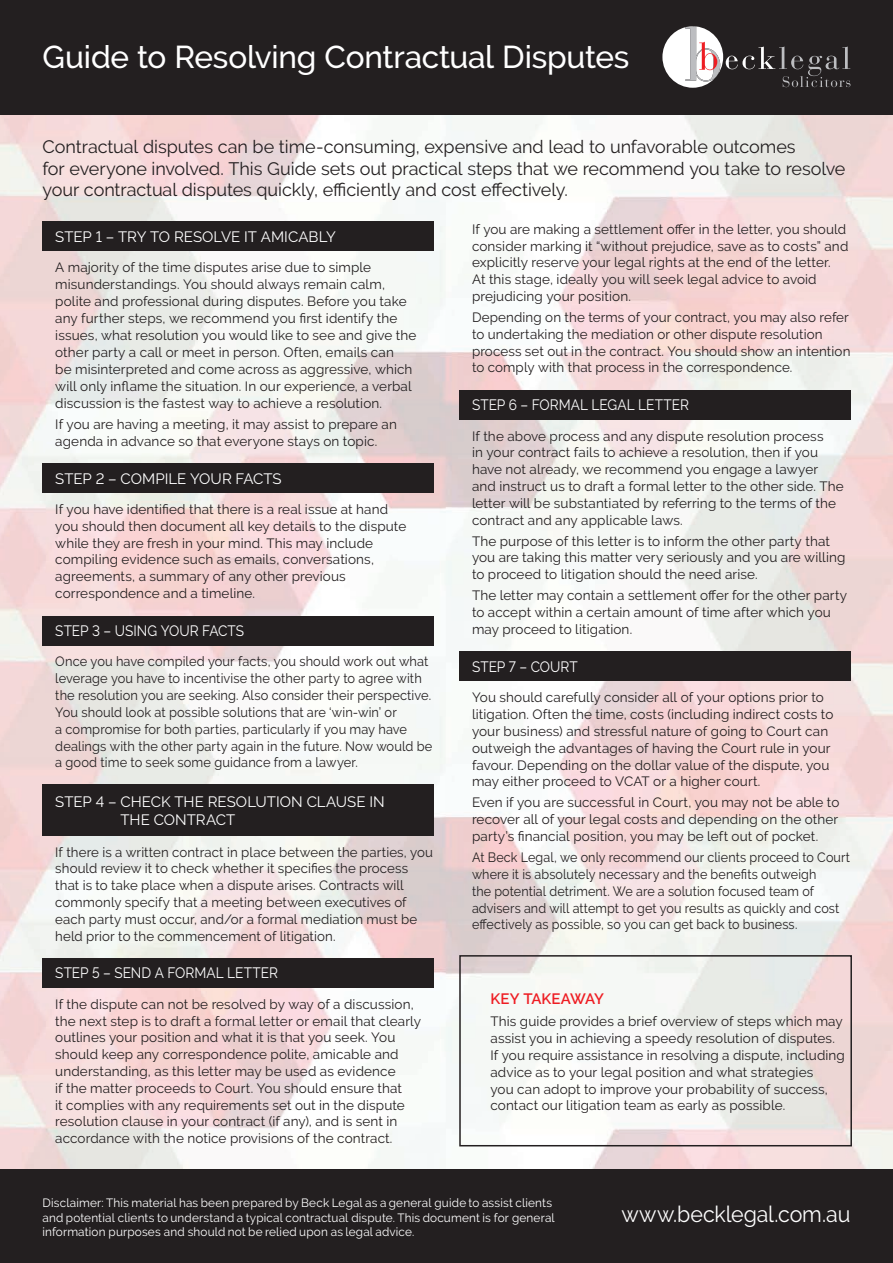
<style>
.page{position:relative;width:893px;height:1263px;background:#fff}
.page>*{position:absolute;margin:0;border:0;box-sizing:border-box;transform-origin:0 0}
.t1{font:500 31.5px "Raleway";letter-spacing:-.01em;color:#fff}
.t2{font:22.5px "Raleway";letter-spacing:-.005em;color:#fff;scale:.95 1}
.t3{font:18px/21.6px "Raleway";letter-spacing:-.005em;color:#231f20}
.t4{font:15px/18px "Raleway";color:#fff}
.t5{font:15px "Raleway";color:#fff;scale:.91 1}
.t6{font:600 15px "Raleway";color:#ee1d23}
.t7{font:13.5px/16.8px "Raleway";letter-spacing:.01em;color:#231f20}
.t8{font:13.5px/16.8px "Raleway";letter-spacing:.01em;color:#231f20;scale:.95 1}
.t9{font:13.5px/16.8px "Raleway";letter-spacing:.01em;color:#231f20;scale:.93 1}
.t10{font:12px/14.4px "Raleway";letter-spacing:.015em;color:#fff}
</style>
<div class="page">
<img style="left:0;top:115px;width:893px;height:1054px">
<div style="left:0;top:0;width:893px;height:115px;background:#231f20"></div>
<svg style="left:662px;top:26px;width:188px;height:62px"></svg>
<div style="left:43px;top:221px;width:391px;height:30px;background:#231f20"></div>
<div style="left:43px;top:463px;width:391px;height:30px;background:#231f20"></div>
<div style="left:43px;top:616px;width:391px;height:29px;background:#231f20"></div>
<div style="left:43px;top:784px;width:391px;height:51px;background:#231f20"></div>
<div style="left:43px;top:958px;width:391px;height:30px;background:#231f20"></div>
<div style="left:459px;top:390px;width:391px;height:29px;background:#231f20"></div>
<div style="left:459px;top:651px;width:391px;height:30px;background:#231f20"></div>
<div style="left:459px;top:955px;width:393px;height:191px;border:2px solid #231f20"></div>
<div style="left:0;top:1169px;width:893px;height:94px;background:#231f20"></div>
<p class="t1" style="left:43px;top:39px;width:588px">Guide to Resolving Contractual Disputes</p>
<p class="t3" style="left:43px;top:136px;width:804px">Contractual disputes can be time-consuming, expensive and lead to unfavorable outcomes<br>for everyone involved. This Guide sets out practical steps that we recommend you take to resolve your contractual disputes quickly, efficiently and cost effectively.</p>
<p class="t4" style="left:55px;top:227px;width:282px">STEP 1 – TRY TO RESOLVE IT AMICABLY</p>
<p class="t7" style="left:55px;top:259px;width:363px">A majority of the time disputes arise due to simple misunderstandings. You should always remain calm, polite and professional during disputes. Before you take any further steps, we recommend you first identify the issues, what resolution you would like to see and give the other party a call or meet in person. Often, emails can<br>be misinterpreted and come across as aggressive, which will only inflame the situation. In our experience, a verbal discussion is the fastest way to achieve a resolution.</p>
<p class="t7" style="left:55px;top:416px;width:343px">If you are having a meeting, it may assist to prepare an agenda in advance so that everyone stays on topic.</p>
<p class="t4" style="left:55px;top:469px;width:228px">STEP 2 – COMPILE YOUR FACTS</p>
<p class="t7" style="left:55px;top:501px;width:352px">If you have identified that there is a real issue at hand you should then document all key details to the dispute while they are fresh in your mind. This may include compiling evidence such as emails, conversations, agreements, a summary of any other previous correspondence and a timeline.</p>
<p class="t5" style="left:55px;top:622px;width:209px">STEP 3 – USING YOUR FACTS</p>
<p class="t8" style="left:55px;top:653px;width:398px">Once you have compiled your facts, you should work out what leverage you have to incentivise the other party to agree with the resolution you are seeking. Also consider their perspective.<br>You should look at possible solutions that are ‘win-win’ or<br>a compromise for both parties, particularly if you may have dealings with the other party again in the future. Now would be a good time to seek some guidance from a lawyer.</p>
<p class="t4" style="left:120px;top:792px;width:266px;text-indent:-65px">STEP 4 – CHECK THE RESOLUTION CLAUSE IN<br>THE CONTRACT</p>
<p class="t7" style="left:55px;top:843px;width:379px">If there is a written contract in place between the parties, you should review it to check whether it specifies the process that is to take place when a dispute arises. Contracts will commonly specify that a meeting between executives of each party must occur, and/or a formal mediation must be held prior to the commencement of litigation.</p>
<p class="t5" style="left:55px;top:964px;width:246px">STEP 5 – SEND A FORMAL LETTER</p>
<p class="t7" style="left:55px;top:995px;width:367px">If the dispute can not be resolved by way of a discussion, the next step is to draft a formal letter or email that clearly outlines your position and what it is that you seek. You should keep any correspondence polite, amicable and understanding, as this letter may be used as evidence<br>if the matter proceeds to Court. You should ensure that<br>it complies with any requirements set out in the dispute resolution clause in your contract (if any), and is sent in accordance with the notice provisions of the contract.</p>
<p class="t7" style="left:472px;top:221px;width:378px">If you are making a settlement offer in the letter, you should consider marking it “without prejudice, save as to costs” and explicitly reserve your legal rights at the end of the letter.<br>At this stage, ideally you will seek legal advice to avoid prejudicing your position.</p>
<p class="t7" style="left:472px;top:309px;width:380px">Depending on the terms of your contract, you may also refer to undertaking the mediation or other dispute resolution process set out in the contract. You should show an intention to comply with that process in the correspondence.</p>
<p class="t5" style="left:472px;top:396px;width:240px">STEP 6 – FORMAL LEGAL LETTER</p>
<p class="t7" style="left:472px;top:427px;width:373px">If the above process and any dispute resolution process<br>in your contract fails to achieve a resolution, then if you have not already, we recommend you engage a lawyer and instruct us to draft a formal letter to the other side. The letter will be substantiated by referring to the terms of the contract and any applicable laws.</p>
<p class="t7" style="left:472px;top:532px;width:375px">The purpose of this letter is to inform the other party that you are taking this matter very seriously and you are willing to proceed to litigation should the need arise.</p>
<p class="t7" style="left:472px;top:587px;width:377px">The letter may contain a settlement offer for the other party to accept within a certain amount of time after which you may proceed to litigation.</p>
<p class="t5" style="left:472px;top:658px;width:118px">STEP 7 – COURT</p>
<p class="t7" style="left:472px;top:689px;width:363px">You should carefully consider all of your options prior to litigation. Often the time, costs (including indirect costs to your business) and stressful nature of going to Court can outweigh the advantages of having the Court rule in your favour. Depending on the dollar value of the dispute, you may either proceed to VCAT or a higher court.</p>
<p class="t7" style="left:472px;top:794px;width:369px;text-align:justify">Even if you are successful in Court, you may not be able to recover all of your legal costs and depending on the other party’s financial position, you may be left out of pocket.</p>
<p class="t9" style="left:472px;top:849px;width:408px">At Beck Legal, we only recommend our clients proceed to Court where it is absolutely necessary and the benefits outweigh<br>the potential detriment. We are a solution focused team of advisers and will attempt to get you results as quickly and cost effectively as possible, so you can get back to business.</p>
<p class="t6" style="left:490px;top:990px;width:115px">KEY TAKEAWAY</p>
<p class="t7" style="left:490px;top:1013px;width:356px">This guide provides a brief overview of steps which may assist you in achieving a speedy resolution of disputes.<br>If you require assistance in resolving a dispute, including advice as to your legal position and what strategies<br>you can adopt to improve your probability of success, contact our litigation team as early as possible.</p>
<p class="t10" style="left:43px;top:1196px;width:514px">Disclaimer: This material has been prepared by Beck Legal as a general guide to assist clients and potential clients to understand a typical contractual dispute. This document is for general information purposes and should not be relied upon as legal advice.</p>
<p class="t2" style="left:621px;top:1201px;width:243px">www.becklegal.com.au</p>
</div>
